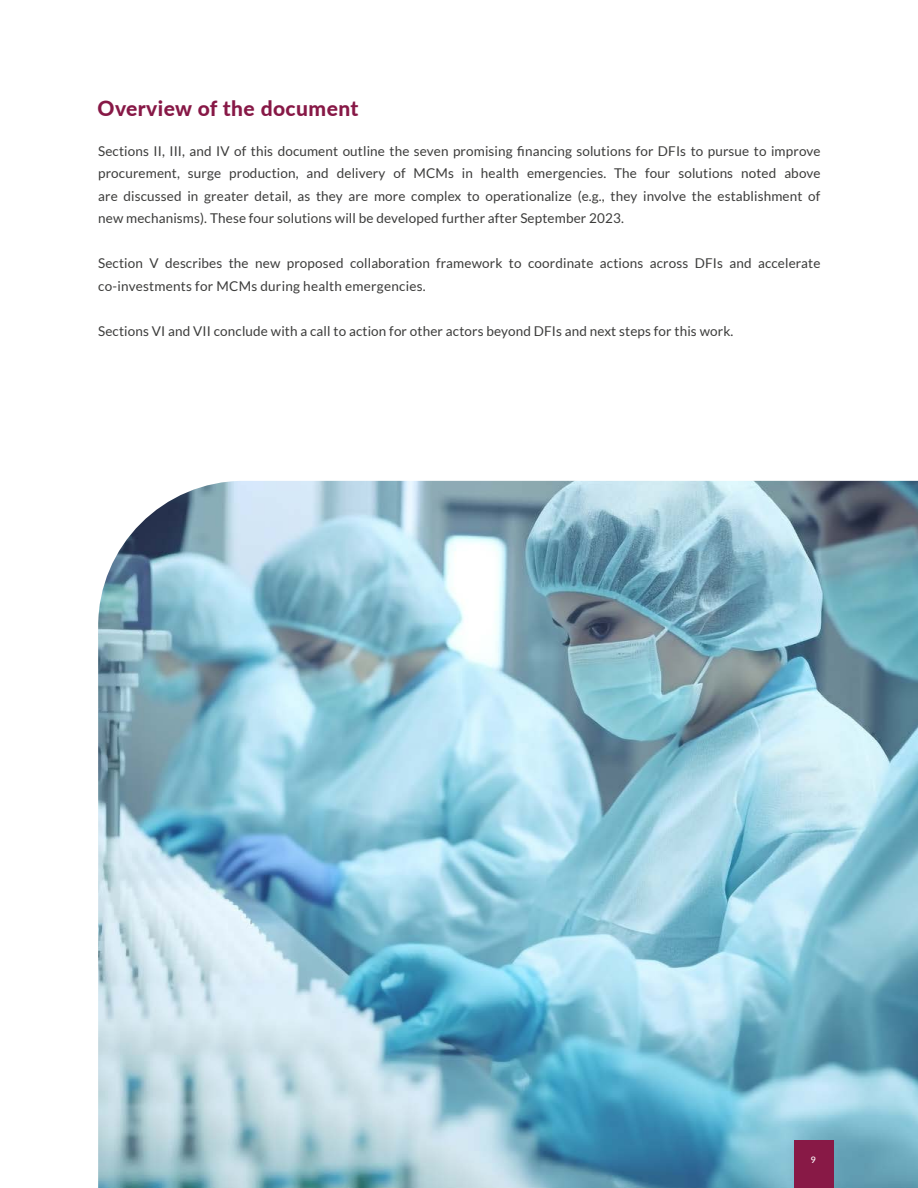
<style>
.page{position:relative;width:918px;height:1188px;background:#fff}
.page>*{position:absolute;margin:0;border:0;box-sizing:border-box;transform-origin:0 0}
.t1{font:800 21px "Lato";letter-spacing:.02em;color:#871846}
.t2{font:13.5px/22.5px "Lato";letter-spacing:.01em;color:#3c3c3b;text-align:justify}
.t3{font:500 9px "Lato";color:#fff}
</style>
<div class="page">
<img style="left:98px;top:481px;width:820px;height:707px">
<div style="left:794px;top:1140px;width:39px;height:48px;background:#881946"></div>
<p class="t1" style="left:98px;top:93px;width:262px">Overview of the document</p>
<p class="t2" style="left:98px;top:140px;width:724px">Sections II, III, and IV of this document outline the seven promising financing solutions for DFIs to pursue to improve procurement, surge production, and delivery of MCMs in health emergencies. The four solutions noted above are discussed in greater detail, as they are more complex to operationalize (e.g., they involve the establishment of</p>
<p class="t2" style="left:98px;top:207px;width:527px">new mechanisms). These four solutions will be developed further after September 2023.</p>
<p class="t2" style="left:98px;top:252px;width:724px">Section V describes the new proposed collaboration framework to coordinate actions across DFIs and accelerate</p>
<p class="t2" style="left:98px;top:275px;width:329px">co-investments for MCMs during health emergencies.</p>
<p class="t2" style="left:98px;top:320px;width:637px">Sections VI and VII conclude with a call to action for other actors beyond DFIs and next steps for this work.</p>
<p class="t3" style="left:811px;top:1153px;width:7px">9</p>
</div>
